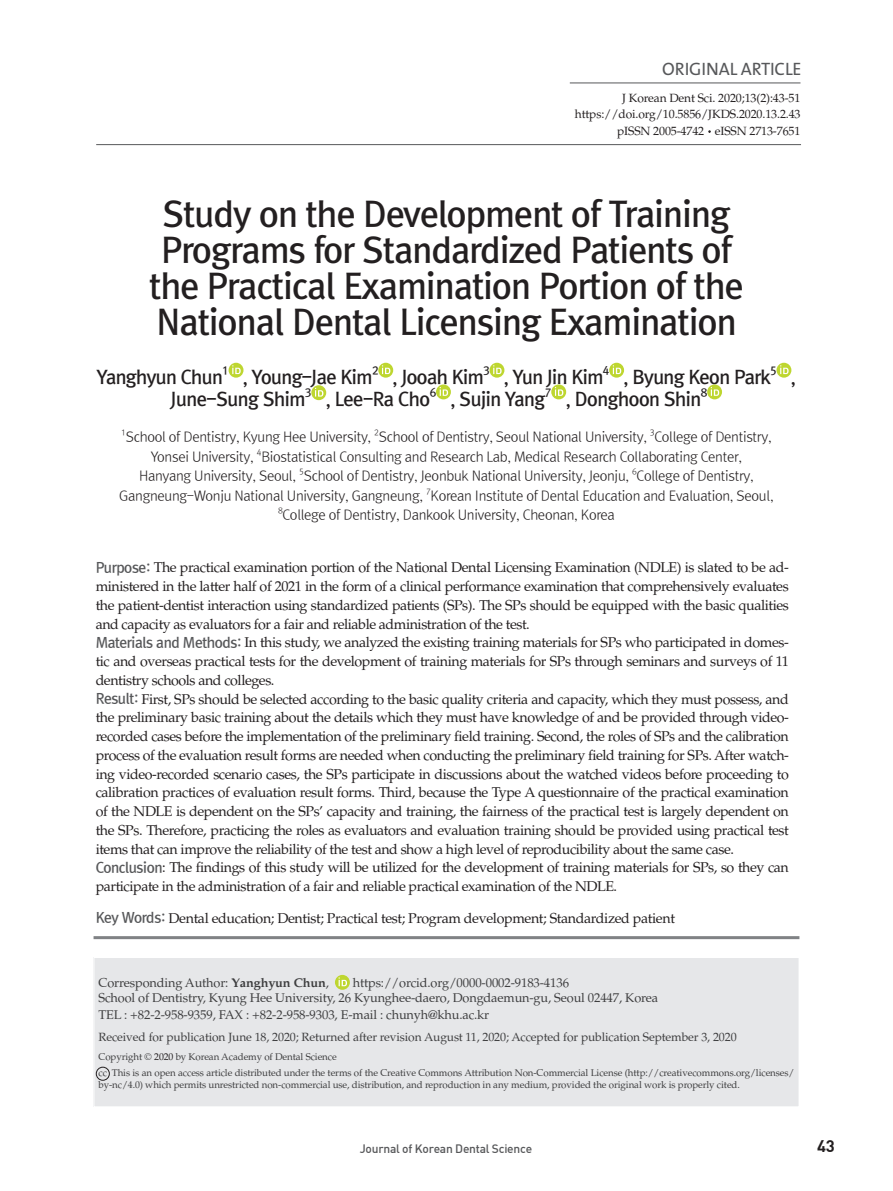
<style>
.page{position:relative;width:893px;height:1191px;background:#fff}
.page>*{position:absolute;margin:0;border:0;box-sizing:border-box;transform-origin:0 0}
.t1{font:34.5px/36px "Rix M Go PB";letter-spacing:-.02em;color:#231f20;text-align:center}
.t2{font:18.75px "Rix M Go PB";letter-spacing:-.03em;color:#231f20}
.t3{font:18px "The Mix";letter-spacing:-.01em;color:#57585a}
.t4{font:16.5px "Dinbol";color:#231f20}
.t5{font:14.25px/18.8px "Palatino";letter-spacing:-.03em;color:#231f20}
.t6{font:13.5px/19.5px "Rix M Go PL";letter-spacing:-.025em;color:#231f20}
.t7{font:12.75px/15.9px "Palatino";letter-spacing:-.01em;color:#3e3e3f}
.t8{font:12px "Palatino";letter-spacing:-.01em;color:#3e3e3f}
.t9{font:12px/16.5px "Palatino";letter-spacing:-.01em;color:#231f20;text-align:right}
.t10{font:12px "Dinmed";letter-spacing:-.02em;color:#57585a}
.t11{font:10.95px "Rix M Go PB";color:#231f20}
.t12{font:9.75px/16.2px "Palatino";letter-spacing:-.01em;color:#3e3e3f}
.t13{font:7.8px "Rix M Go PL";color:#231f20}
.s1{font-family:"Rix M Go B";color:#57585a}
.s2{color:#231f20}
.s3{font-weight:700}
</style>
<div class="page">
<hr style="left:570px;top:83px;width:230px;height:1px;background:#57585a">
<hr style="left:96px;top:144px;width:705px;height:1px;background:#57585a">
<div style="left:94px;top:957px;width:705px;height:149px;background:#e6e7e9"></div>
<svg style="left:335px;top:975px;width:15px;height:14px"></svg>
<svg style="left:339px;top:977px;width:8px;height:9px"></svg>
<div style="left:94px;top:957px;width:705px;height:150px;border:1px solid #fff"></div>
<div style="left:96px;top:1067px;width:14px;height:13px;border:1px solid #231f20;border-radius:50%"></div>
<hr style="left:94px;top:936px;width:705px;height:3px;background:#808285">
<div style="left:229px;top:363px;width:14px;height:15px;background:#bed630;border-radius:50%"></div>
<svg style="left:232px;top:365px;width:9px;height:9px"></svg>
<svg style="left:378px;top:363px;width:15px;height:15px"></svg>
<svg style="left:382px;top:365px;width:8px;height:9px"></svg>
<svg style="left:489px;top:363px;width:15px;height:15px"></svg>
<svg style="left:493px;top:365px;width:9px;height:9px"></svg>
<svg style="left:609px;top:363px;width:15px;height:15px"></svg>
<svg style="left:613px;top:365px;width:8px;height:9px"></svg>
<svg style="left:776px;top:363px;width:15px;height:15px"></svg>
<svg style="left:780px;top:365px;width:9px;height:9px"></svg>
<svg style="left:311px;top:385px;width:15px;height:15px"></svg>
<svg style="left:315px;top:388px;width:8px;height:8px"></svg>
<svg style="left:436px;top:384px;width:15px;height:15px"></svg>
<svg style="left:440px;top:387px;width:8px;height:9px"></svg>
<svg style="left:551px;top:384px;width:15px;height:15px"></svg>
<svg style="left:555px;top:387px;width:8px;height:9px"></svg>
<svg style="left:707px;top:384px;width:15px;height:15px"></svg>
<svg style="left:711px;top:387px;width:8px;height:9px"></svg>
<p class="t3" style="left:662px;top:54px;width:141px">ORIGINAL ARTICLE</p>
<p class="t9" style="left:575px;top:89px;width:227px">J Korean Dent Sci. 2020;13(2):43-51 https://doi.org/10.5856/JKDS.2020.13.2.43 pISSN 2005-4742 ∙ eISSN 2713-7651</p>
<h1 class="t1" style="left:149px;top:197px;width:596px">Study on the Development of Training Programs for Standardized Patients of the Practical Examination Portion of the National Dental Licensing Examination</h1>
<h2 class="t2" style="left:97px;top:367px;width:127px">Yanghyun Chun</h2>
<p class="t11" style="left:222px;top:365px;width:8px">1</p>
<h2 class="t2" style="left:243px;top:367px;width:131px">, Young-Jae Kim</h2>
<p class="t11" style="left:372px;top:365px;width:8px">2</p>
<h2 class="t2" style="left:393px;top:367px;width:93px">, Jooah Kim</h2>
<p class="t11" style="left:483px;top:365px;width:8px">3</p>
<h2 class="t2" style="left:504px;top:367px;width:101px">, Yun Jin Kim</h2>
<p class="t11" style="left:603px;top:365px;width:8px">4</p>
<h2 class="t2" style="left:623px;top:367px;width:149px">, Byung Keon Park</h2>
<p class="t11" style="left:770px;top:365px;width:8px">5</p>
<h2 class="t2" style="left:171px;top:389px;width:136px">June-Sung Shim</h2>
<p class="t11" style="left:305px;top:387px;width:8px">3</p>
<h2 class="t2" style="left:326px;top:389px;width:106px">, Lee-Ra Cho</h2>
<p class="t11" style="left:430px;top:387px;width:8px">6</p>
<h2 class="t2" style="left:450px;top:389px;width:96px">, Sujin Yang</h2>
<p class="t11" style="left:545px;top:387px;width:8px">7</p>
<h2 class="t2" style="left:566px;top:389px;width:137px">, Donghoon Shin</h2>
<p class="t11" style="left:701px;top:387px;width:8px">8</p>
<h2 class="t2" style="left:791px;top:367px;width:7px">,</h2>
<p class="t13" style="left:121px;top:428px;width:6px">1</p>
<p class="t6" style="left:126px;top:428px;width:247px">School of Dentistry, Kyung Hee University,</p>
<p class="t13" style="left:374px;top:428px;width:6px">2</p>
<p class="t6" style="left:379px;top:428px;width:270px">School of Dentistry, Seoul National University,</p>
<p class="t13" style="left:650px;top:428px;width:6px">3</p>
<p class="t6" style="left:654px;top:428px;width:119px">College of Dentistry,</p>
<p class="t6" style="left:151px;top:447px;width:105px">Yonsei University,</p>
<p class="t13" style="left:257px;top:448px;width:6px">4</p>
<p class="t6" style="left:139px;top:447px;width:605px;text-indent:122px">Biostatistical Consulting and Research Lab, Medical Research Collaborating Center,<br>Hanyang University, Seoul,</p>
<p class="t13" style="left:299px;top:467px;width:6px">5</p>
<p class="t6" style="left:304px;top:467px;width:327px">School of Dentistry, Jeonbuk National University, Jeonju,</p>
<p class="t13" style="left:632px;top:467px;width:6px">6</p>
<p class="t6" style="left:637px;top:467px;width:119px">College of Dentistry,</p>
<p class="t6" style="left:119px;top:486px;width:305px">Gangneung-Wonju National University, Gangneung,</p>
<p class="t13" style="left:426px;top:487px;width:6px">7</p>
<p class="t6" style="left:431px;top:486px;width:345px">Korean Institute of Dental Education and Evaluation, Seoul,</p>
<p class="t13" style="left:278px;top:506px;width:6px">8</p>
<p class="t6" style="left:283px;top:506px;width:334px">College of Dentistry, Dankook University, Cheonan, Korea</p>
<p class="t5" style="left:96px;top:558px;width:695px"><span class="s1">Purpose:</span> The practical examination portion of the National Dental Licensing Examination (NDLE) is slated to be ad&shy;ministered in the latter half of 2021 in the form of a clinical performance examination that comprehensively evaluates the patient-dentist interaction using standardized patients (SPs). The SPs should be equipped with the basic qualities and capacity as evaluators for a fair and reliable administration of the test.<br><span class="s1">Materials and Methods:</span> In this study, we analyzed the existing training materials for SPs who participated in domes&shy;tic and overseas practical tests for the development of training materials for SPs through seminars and surveys of 11 dentistry schools and colleges.<br><span class="s1">Result:</span> First, SPs should be selected according to the basic quality criteria and capacity, which they must possess, and the preliminary basic training about the details which they must have knowledge of and be provided through video&shy;recorded cases before the implementation of the preliminary field training. Second, the roles of SPs and the calibration process of the evaluation result forms are needed when conducting the preliminary field training for SPs. After watch&shy;ing video-recorded scenario cases, the SPs participate in discussions about the watched videos before proceeding to calibration practices of evaluation result forms. Third, because the Type A questionnaire of the practical examination of the NDLE is dependent on the SPs’ capacity and training, the fairness of the practical test is largely dependent on the SPs. Therefore, practicing the roles as evaluators and evaluation training should be provided using practical test items that can improve the reliability of the test and show a high level of reproducibility about the same case.<br><span class="s1">Conclusion</span>: The findings of this study will be utilized for the development of training materials for SPs, so they can participate in the administration of a fair and reliable practical examination of the NDLE.</p>
<p class="t5" style="left:96px;top:908px;width:581px"><span class="s1">Key Words:</span> Dental education; Dentist; Practical test; Program development; Standardized patient</p>
<p class="t7" style="left:99px;top:974px;width:561px;text-indent:254px">https://orcid.org/0000-0002-9183-4136<br>School of Dentistry, Kyung Hee University, 26 Kyunghee-daero, Dongdaemun-gu, Seoul 02447, Korea<br>TEL : +82-2-958-9359, FAX : +82-2-958-9303, E-mail : chunyh@khu.ac.kr</p>
<p class="t8" style="left:99px;top:1029px;width:640px">Received for publication June 18, 2020; Returned after revision August 11, 2020; Accepted for publication September 3, 2020</p>
<p class="t12" style="left:99px;top:1048px;width:697px">Copyright © <span class="s2">2020</span> by Korean Academy of Dental Science<br>cc This is an open access article distributed under the terms of the Creative Commons Attribution Non-Commercial License (http://creativecommons.org/licenses/</p>
<p class="t12" style="left:99px;top:1076px;width:643px">by-nc/4.0) which permits unrestricted non-commercial use, distribution, and reproduction in any medium, provided the original work is properly cited.</p>
<p class="t7" style="left:99px;top:974px;width:232px">Corresponding Author: <span class="s3">Yanghyun Chun</span>,</p>
<p class="t10" style="left:360px;top:1140px;width:174px">Journal of Korean Dental Science</p>
<p class="t4" style="left:817px;top:1135px;width:19px">43</p>
</div>
